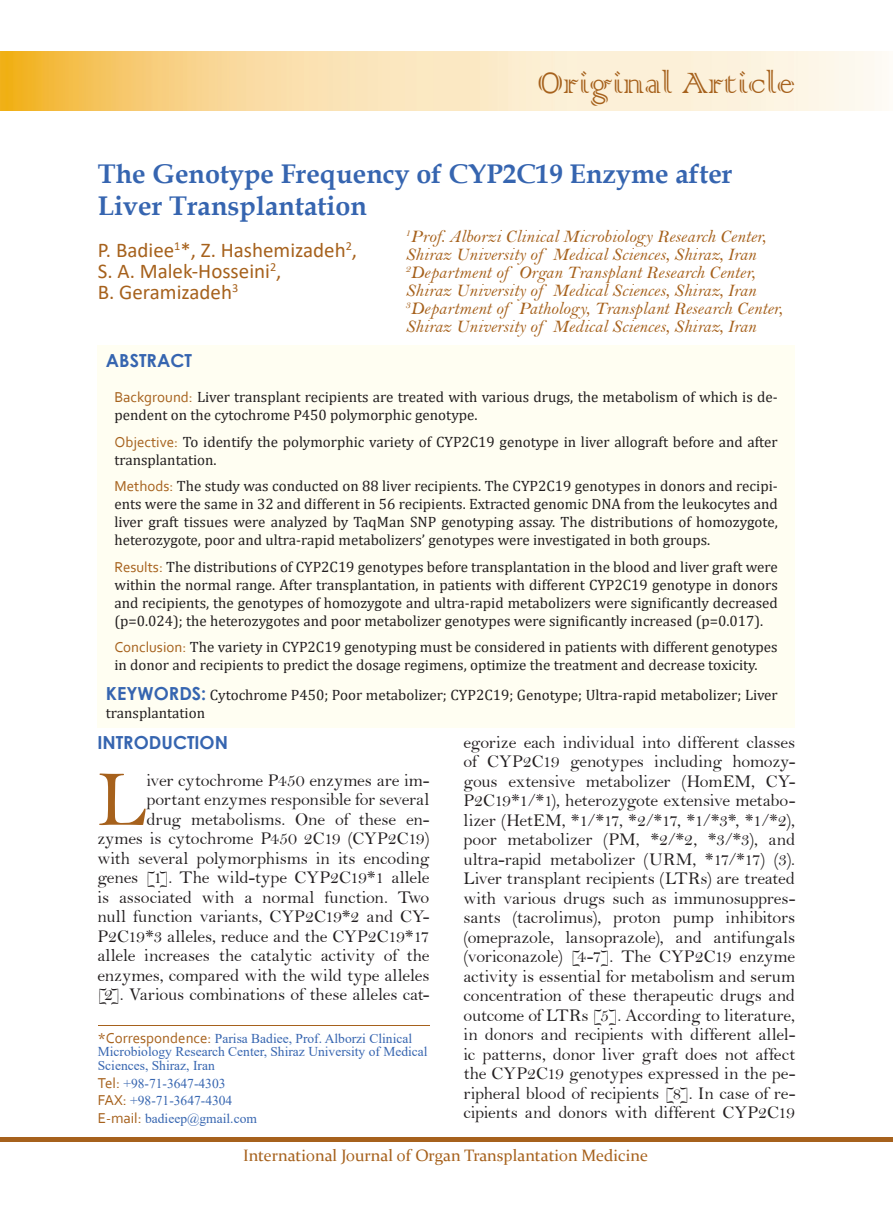
<style>
.page{position:relative;width:893px;height:1212px;background:#fff}
.page>*{position:absolute;margin:0;border:0;box-sizing:border-box;transform-origin:0 0}
.Body_first_Para{font:79.65px "Bell";color:#a6611c}
.Type_of_Article{font:39px "Colonna";color:#a6611c}
.t1{font:700 27px/32.4px "Book Antiqua";color:#3665b0}
.Authors{font:21px/21px "Calibri";color:#a6611c}
.Body_first_Para-2{font:18px/19.5px "Bell";letter-spacing:-.01em;color:#231f20;text-align:right}
.Affiliation{font:18px/18px "Bell MT Italic";color:#a6611c}
.Heading{font:700 18px "Century Gothic";color:#3665b0}
.t2{font:16.5px "Constantia";color:#a6611c}
.Abstract{font:15px/18px "Cambria";color:#231f20}
.Key_word{font:15px/18px "Cambria";color:#231f20}
.Corespondence{font:13.5px/13.5px "Times New Roman";color:#3665b0}
.s1{font-family:"Corbel";color:#a6611c}
.s2{font-family:"Century Gothic";font-weight:700;font-size:18px;color:#3665b0}
.s3{font-family:"Corbel";font-size:15px;color:#a6611c}
</style>
<div class="page">
<div style="left:0;top:1137px;width:893px;height:5px;background:#a6611c"></div>
<img style="left:0;top:52px;width:882px;height:59px">
<hr style="left:98px;top:1025px;width:331px;height:1px;background:#a6611c">
<div style="left:97px;top:345px;width:698px;height:382px;background:#fffef2"></div>
<p class="Type_of_Article" style="left:538px;top:57px;width:259px">Original Article</p>
<p class="t1" style="left:98px;top:157px;width:636px">The Genotype Frequency of CYP2C19 Enzyme after<br>Liver Transplantation</p>
<p class="Authors" style="left:98px;top:239px;width:261px">P. Badiee<sup>1</sup>*, Z. Hashemizadeh<sup>2</sup>,<br>S. A. Malek-Hosseini<sup>2</sup>,<br>B. Geramizadeh<sup>3</sup></p>
<p class="Affiliation" style="left:405px;top:227px;width:379px"><sup>1</sup>Prof. Alborzi Clinical Microbiology Research Center, Shiraz University of Medical Sciences, Shiraz, Iran <sup>2</sup>Department of Organ Transplant Research Center, Shiraz University of Medical Sciences, Shiraz, Iran <sup>3</sup>Department of Pathology, Transplant Research Center, Shiraz University of Medical Sciences, Shiraz, Iran</p>
<p class="Heading" style="left:106px;top:347px;width:88px">ABSTRACT</p>
<p class="Abstract" style="left:114px;top:388px;width:665px"><span class="s1">Background:</span> Liver transplant recipients are treated with various drugs, the metabolism of which is de&shy;pendent on the cytochrome P450 polymorphic genotype.</p>
<p class="Abstract" style="left:114px;top:433px;width:665px"><span class="s1">Objective:</span> To identify the polymorphic variety of CYP2C19 genotype in liver allograft before and after transplantation.</p>
<p class="Abstract" style="left:114px;top:477px;width:665px;text-align:justify"><span class="s1">Methods:</span> The study was conducted on 88 liver recipients. The CYP2C19 genotypes in donors and recipi&shy;ents were the same in 32 and different in 56 recipients. Extracted genomic DNA from the leukocytes and liver graft tissues were analyzed by TaqMan SNP genotyping assay. The distributions of homozygote, heterozygote, poor and ultra-rapid metabolizers’ genotypes were investigated in both groups.</p>
<p class="Abstract" style="left:114px;top:558px;width:665px;text-align:justify"><span class="s1">Results:</span> The distributions of CYP2C19 genotypes before transplantation in the blood and liver graft were within the normal range. After transplantation, in patients with different CYP2C19 genotype in donors and recipients, the genotypes of homozygote and ultra-rapid metabolizers were significantly decreased (p=0.024); the heterozygotes and poor metabolizer genotypes were significantly increased (p=0.017).</p>
<p class="Abstract" style="left:114px;top:638px;width:665px"><span class="s1">Conclusion:</span> The variety in CYP2C19 genotyping must be considered in patients with different genotypes in donor and recipients to predict the dosage regimens, optimize the treatment and decrease toxicity.</p>
<p class="Key_word" style="left:106px;top:686px;width:673px"><span class="s2">KEYWORDS:</span> Cytochrome P450; Poor metabolizer; CYP2C19; Genotype; Ultra-rapid metabolizer; Liver transplantation</p>
<p class="Heading" style="left:97px;top:729px;width:132px">INTRODUCTION</p>
<p class="Body_first_Para" style="left:97px;top:752px;width:50px">L</p>
<p class="Body_first_Para-2" style="left:463px;top:732px;width:333px;text-align:justify">egorize each individual into different classes of CYP2C19 genotypes including homozy&shy;gous extensive metabolizer (HomEM, CY-P2C19*1/*1), heterozygote extensive metabo&shy;lizer (HetEM, *1/*17, *2/*17, *1/*3*, *1/*2), poor metabolizer (PM, *2/*2, *3/*3), and ultra-rapid metabolizer (URM, *17/*17) (3).<br>Liver transplant recipients (LTRs) are treated with various drugs such as immunosuppres&shy;sants (tacrolimus), proton pump inhibitors (omeprazole, lansoprazole), and antifungals (voriconazole) [4-7]. The CYP2C19 enzyme activity is essential for metabolism and serum concentration of these therapeutic drugs and outcome of LTRs [5]. According to literature, in donors and recipients with different allel&shy;ic patterns, donor liver graft does not affect the CYP2C19 genotypes expressed in the pe&shy;ripheral blood of recipients [8]. In case of re&shy;cipients and donors with different CYP2C19</p>
<p class="Body_first_Para-2" style="left:97px;top:770px;width:334px">iver cytochrome P450 enzymes are im&shy;portant enzymes responsible for several<br>drug metabolisms. One of these en&shy;zymes is cytochrome P450 2C19 (CYP2C19) with several polymorphisms in its encoding genes [1]. The wild-type CYP2C19*1 allele is associated with a normal function. Two null function variants, CYP2C19*2 and CY-P2C19*3 alleles, reduce and the CYP2C19*17 allele increases the catalytic activity of the enzymes, compared with the wild type alleles [2]. Various combinations of these alleles cat-</p>
<p class="Corespondence" style="left:98px;top:1031px;width:331px"><span class="s3">*Correspondence:</span> Parisa Badiee, Prof. Alborzi Clinical<br>Microbiology Research Center, Shiraz University of Medical<br>Sciences, Shiraz, Iran</p>
<p class="Corespondence" style="left:98px;top:1076px;width:129px"><span class="s3">Tel:</span> +98-71-3647-4303</p>
<p class="Corespondence" style="left:98px;top:1094px;width:136px"><span class="s3">FAX:</span> +98-71-3647-4304</p>
<p class="Corespondence" style="left:98px;top:1111px;width:161px"><span class="s3">E-mail:</span> badieep@gmail.com</p>
<p class="t2" style="left:243px;top:1144px;width:406px">International Journal of Organ Transplantation Medicine</p>
</div>
